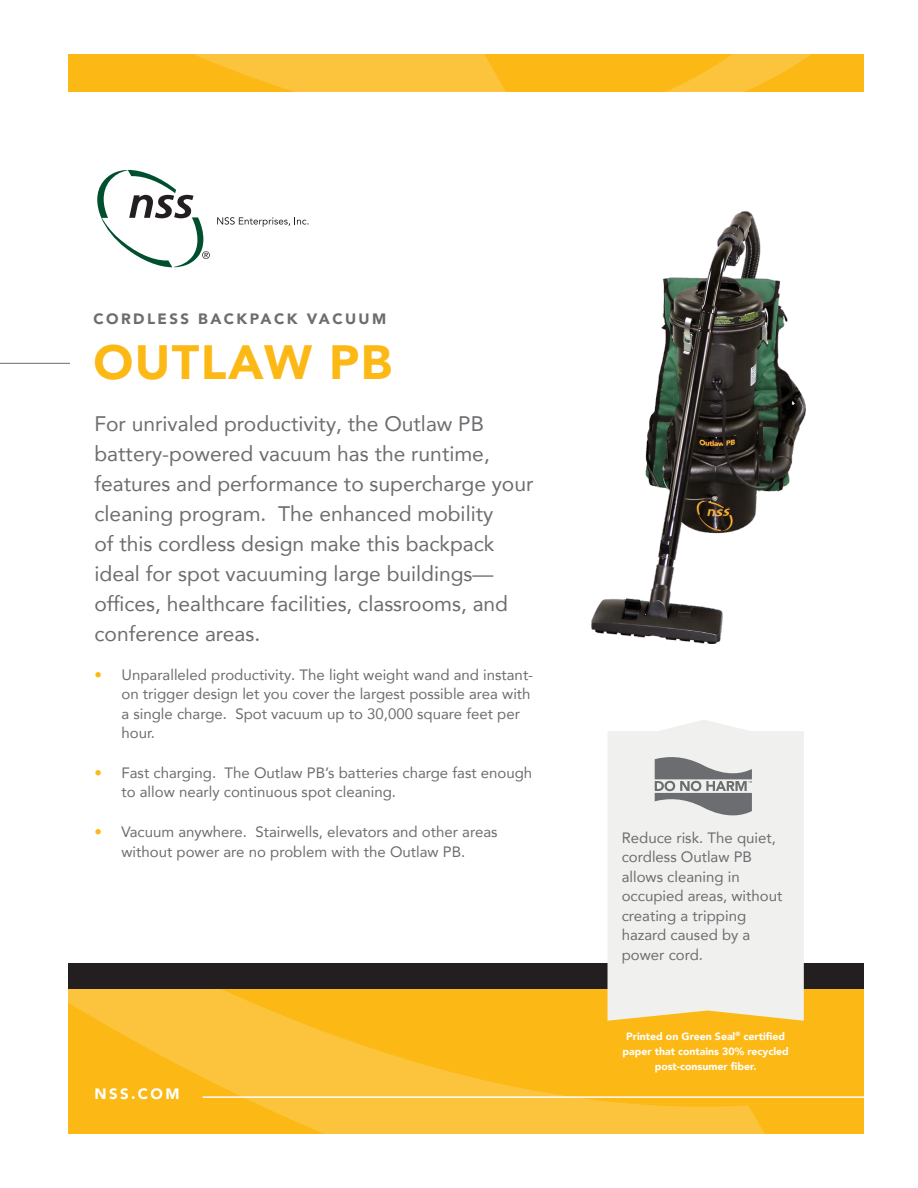
<style>
.page{position:relative;width:918px;height:1188px;background:#fff}
.page>*{position:absolute;margin:0;border:0;box-sizing:border-box;transform-origin:0 0}
.t1{font:900 48px "Avenir LT Com";letter-spacing:.03em;color:#fcb814}
.t2{font:21px/30px "Avenir LT Com";color:#6c6d70}
.t3{font:15px/19.5px "Avenir LT Com";color:#6c6d70}
.t4{font:900 15px "Avenir LT Com";letter-spacing:.16em;color:#6c6d70}
.t5{font:900 15px "Avenir LT Com";letter-spacing:.16em;color:#fff}
.t6{font:900 10.5px/15px "Avenir LT Com";color:#fff;text-align:center}
.s1{font-weight:500;color:#fcb814}
</style>
<div class="page">
<svg style="left:68px;top:988px;width:796px;height:146px;background:#fabb23"></svg>
<div style="left:68px;top:963px;width:796px;height:25px;background:#231f20"></div>
<hr style="left:0;top:363px;width:70px;height:1px;background:#6c6d70">
<svg style="left:97px;top:170px;width:113px;height:97px"></svg>
<svg style="left:217px;top:217px;width:92px;height:10px"></svg>
<svg style="left:68px;top:54px;width:796px;height:37px;background:#fcbd25"></svg>
<hr style="left:202px;top:1096px;width:689px;height:2px;background:#fff">
<div style="left:608px;top:720px;width:196px;height:301px;background:#f0f1ee"></div>
<svg style="left:655px;top:757px;width:97px;height:58px;background:#a4a5a5"></svg>
<img style="left:592px;top:212px;width:214px;height:432px">
<p class="t4" style="left:94px;top:310px;width:294px">CORDLESS BACKPACK VACUUM</p>
<p class="t1" style="left:94px;top:333px;width:300px">OUTLAW PB</p>
<p class="t2" style="left:94px;top:409px;width:441px">For unrivaled productivity, the Outlaw PB battery-powered vacuum has the runtime, features and performance to supercharge your cleaning program. The enhanced mobility<br>of this cordless design make this backpack ideal for spot vacuuming large buildings— offices, healthcare facilities, classrooms, and conference areas.</p>
<p class="t3" style="left:122px;top:664px;width:413px;text-indent:-27px"><span class="s1">•</span> Unparalleled productivity. The light weight wand and instant&shy;on trigger design let you cover the largest possible area with a single charge. Spot vacuum up to 30,000 square feet per hour.</p>
<p class="t3" style="left:122px;top:763px;width:412px;text-indent:-27px"><span class="s1">•</span> Fast charging. The Outlaw PB’s batteries charge fast enough to allow nearly continuous spot cleaning.</p>
<p class="t3" style="left:94px;top:822px;width:405px;text-align:center"><span class="s1">•</span> Vacuum anywhere. Stairwells, elevators and other areas without power are no problem with the Outlaw PB.</p>
<p class="t5" style="left:94px;top:1084px;width:87px">NSS.COM</p>
<p class="t3" style="left:622px;top:828px;width:162px">Reduce risk. The quiet, cordless Outlaw PB allows cleaning in occupied areas, without creating a tripping hazard caused by a power cord.</p>
<p class="t6" style="left:623px;top:1028px;width:168px">Printed on Green Seal<sup>®</sup> certified paper that contains 30% recycled</p>
<p class="t6" style="left:655px;top:1058px;width:103px">post-consumer fiber.</p>
</div>
